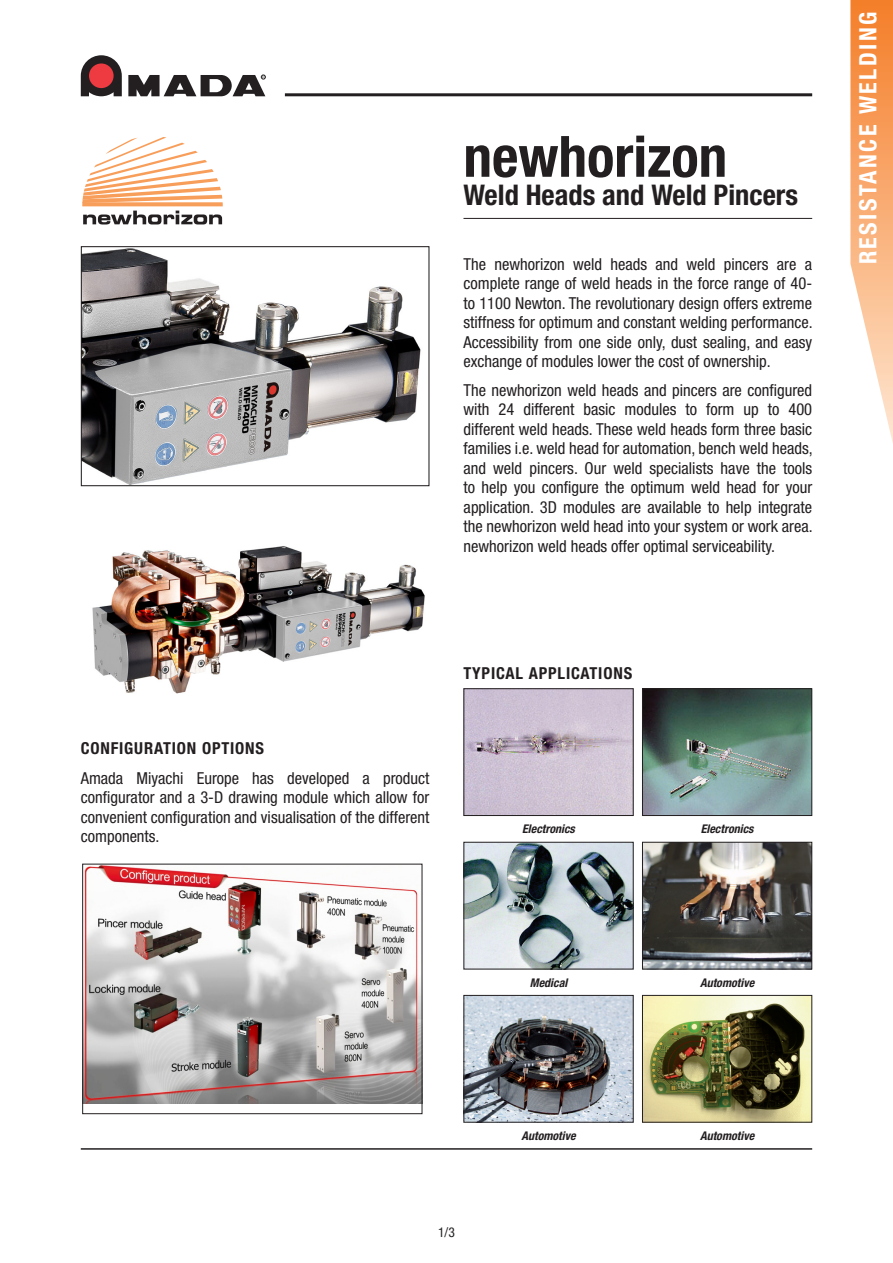
<style>
.page{position:relative;width:893px;height:1263px;background:#fff}
.page>*{position:absolute;margin:0;border:0;box-sizing:border-box;transform-origin:0 0}
._01-Naam{font:700 condensed 57px "Helvetica Neue LT Std";color:#231f20}
._02-SubNaam{font:700 condensed 28.5px "Helvetica Neue LT Std";color:#231f20}
.t1{font:700 condensed 24px "Helvetica Neue LT Std";letter-spacing:.1em;color:#fff}
._00-platte_tekst{font:condensed 16.5px/19.5px "Helvetica Neue LT Std";color:#231f20;text-align:justify}
._05-sectie_headers{font:700 condensed 16.5px "Helvetica Neue LT Std";letter-spacing:.05em;color:#231f20}
.Master-pagcijfer{font:condensed 13.5px "Helvetica Neue LT Std";color:#231f20}
._07-foto-onderschri{font:italic 700 condensed 12px "Helvetica Neue LT Std";color:#231f20}
</style>
<div class="page">
<hr style="left:463px;top:218px;width:349px;height:1px;background:#231f20">
<img style="left:83px;top:248px;width:338px;height:236px">
<div style="left:81px;top:246px;width:348px;height:240px;border:1px solid #231f20"></div>
<img style="left:92px;top:546px;width:333px;height:148px">
<img style="left:84px;top:866px;width:336px;height:237px">
<div style="left:82px;top:864px;width:340px;height:250px;border:1px solid #231f20"></div>
<img style="left:465px;top:690px;width:167px;height:124px">
<div style="left:463px;top:688px;width:171px;height:128px;border:1px solid #231f20"></div>
<img style="left:644px;top:690px;width:166px;height:124px">
<div style="left:642px;top:688px;width:170px;height:128px;border:1px solid #231f20"></div>
<img style="left:465px;top:844px;width:167px;height:123px">
<div style="left:463px;top:842px;width:171px;height:127px;border:1px solid #231f20"></div>
<img style="left:644px;top:844px;width:166px;height:123px">
<div style="left:642px;top:842px;width:170px;height:127px;border:1px solid #231f20"></div>
<img style="left:465px;top:997px;width:167px;height:123px">
<div style="left:463px;top:995px;width:171px;height:127px;border:1px solid #231f20"></div>
<img style="left:644px;top:997px;width:166px;height:123px">
<div style="left:642px;top:995px;width:170px;height:127px;border:1px solid #231f20"></div>
<svg style="left:82px;top:137px;width:141px;height:87px"></svg>
<svg style="left:81px;top:55px;width:41px;height:41px;background:#794446"></svg>
<svg style="left:128px;top:75px;width:138px;height:21px"></svg>
<hr style="left:285px;top:93px;width:527px;height:3px;background:#231f20">
<hr style="left:81px;top:1148px;width:731px;height:2px;background:#231f20">
<svg style="left:850px;top:0;width:43px;height:443px"></svg>
<p class="_01-Naam" style="left:463px;top:122px;width:265px">newhorizon</p>
<p class="_02-SubNaam" style="left:463px;top:178px;width:336px">Weld Heads and Weld Pincers</p>
<p class="_00-platte_tekst" style="left:463px;top:254px;width:351px">The newhorizon weld heads and weld pincers are a complete range of weld heads in the force range of 40- to 1100 Newton. The revolutionary design offers extreme stiffness for optimum and constant welding performance.<br>Accessibility from one side only, dust sealing, and easy exchange of modules lower the cost of ownership.</p>
<p class="_00-platte_tekst" style="left:463px;top:380px;width:351px">The newhorizon weld heads and pincers are configured with 24 different basic modules to form up to 400 different weld heads. These weld heads form three basic families i.e. weld head for automation, bench weld heads, and weld pincers. Our weld specialists have the tools to help you configure the optimum weld head for your application. 3D modules are available to help integrate the newhorizon weld head into your system or work area. newhorizon weld heads offer optimal serviceability.</p>
<p class="_05-sectie_headers" style="left:81px;top:738px;width:185px">CONFIGURATION OPTIONS</p>
<p class="_00-platte_tekst" style="left:81px;top:768px;width:350px">Amada Miyachi Europe has developed a product configurator and a 3-D drawing module which allow for convenient configuration and visualisation of the different components.</p>
<p class="_05-sectie_headers" style="left:463px;top:663px;width:170px">TYPICAL APPLICATIONS</p>
<p class="_07-foto-onderschri" style="left:522px;top:821px;width:54px">Electronics</p>
<p class="_07-foto-onderschri" style="left:701px;top:821px;width:54px">Electronics</p>
<h3 class="t1" style="left:853px;top:264px;width:254px;rotate:-90deg">RESISTANCE WELDING</h3>
<p class="_07-foto-onderschri" style="left:530px;top:975px;width:39px">Medical</p>
<p class="_07-foto-onderschri" style="left:700px;top:975px;width:56px">Automotive</p>
<p class="Master-pagcijfer" style="left:438px;top:1225px;width:18px">1/3</p>
<p class="_07-foto-onderschri" style="left:521px;top:1128px;width:56px">Automotive</p>
<p class="_07-foto-onderschri" style="left:700px;top:1128px;width:56px">Automotive</p>
</div>
